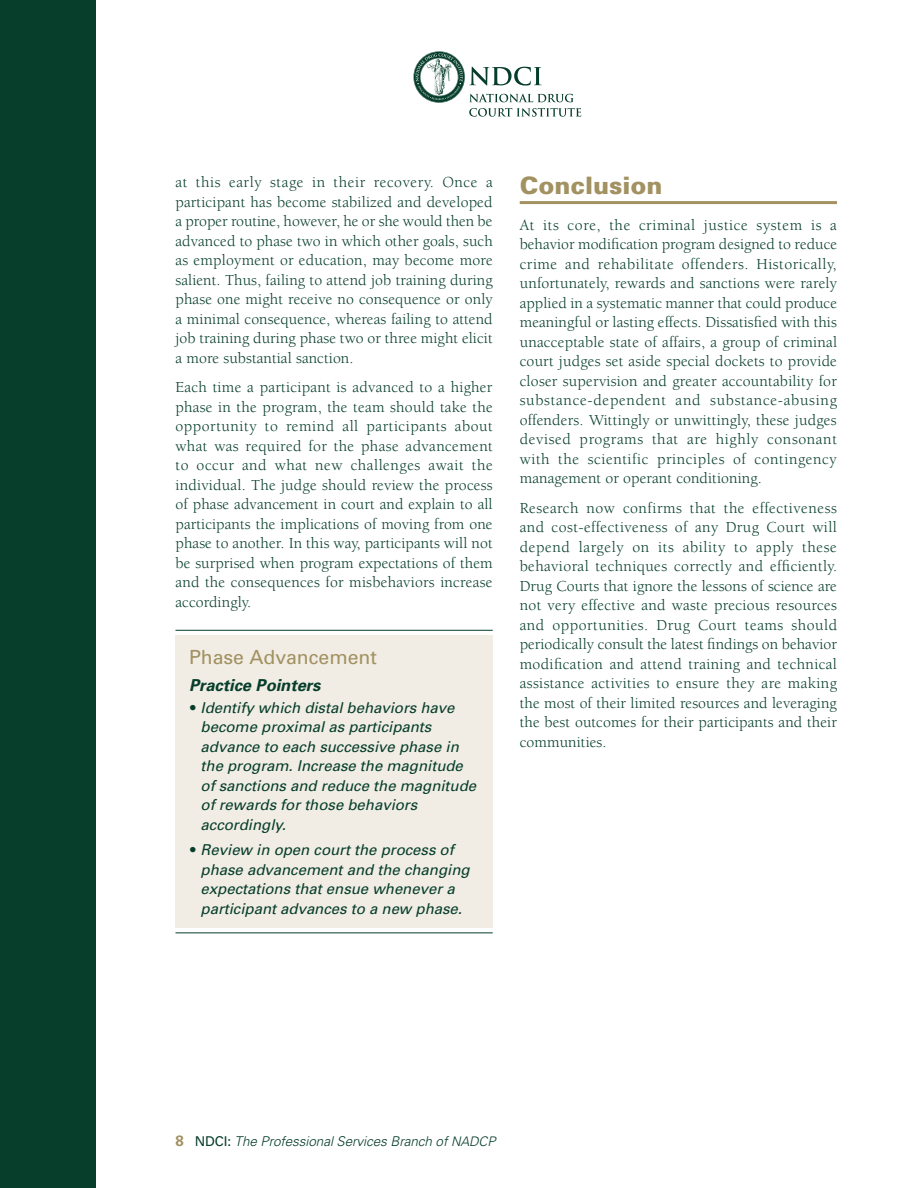
<style>
.page{position:relative;width:918px;height:1188px;background:#fff}
.page>*{position:absolute;margin:0;border:0;box-sizing:border-box;transform-origin:0 0}
.Head{font:900 24px "Univers";color:#a29161}
.Call_Out{font:19.5px "Univers";color:#a29161}
.Call_Out-2{font:italic 700 16.5px "Univers";color:#073e2b}
.Body_Copy{font:15.75px/19.5px "Berkeley";letter-spacing:.005em;color:#073e2b;text-align:justify}
.Call_Out-3{font:italic 15px/19.5px "Univers";color:#073e2b}
.opening_para{font:italic 300 13.5px "Univers";letter-spacing:-.005em;color:#073e2b}
.s1{font-weight:900;font-style:normal}
.s2{font-weight:700;font-style:normal;font-size:15px;color:#a29161}
.s3{font-weight:400;font-style:normal}
.s4{font-size:13.2px}
</style>
<div class="page">
<svg style="left:413px;top:51px;width:168px;height:66px"></svg>
<div style="left:0;top:0;width:96px;height:1188px;background:#073e2b"></div>
<hr style="left:520px;top:201px;width:317px;height:3px;background:#a29161">
<div style="left:176px;top:635px;width:317px;height:293px;background:#f1ede5"></div>
<hr style="left:176px;top:630px;width:317px;height:1px;background:#073e2b">
<hr style="left:176px;top:932px;width:317px;height:1px;background:#073e2b">
<p class="Body_Copy" style="left:176px;top:173px;width:319px">at this early stage in their recovery. Once a participant has become stabilized and developed a proper routine, however, he or she would then be advanced to phase two in which other goals, such as employment or education, may become more salient. Thus, failing to attend job training during phase one might receive no consequence or only a minimal consequence, whereas failing to attend job training during phase two or three might elicit a more substantial sanction.</p>
<p class="Body_Copy" style="left:176px;top:378px;width:319px">Each time a participant is advanced to a higher phase in the program, the team should take the opportunity to remind all participants about what was required for the phase advancement to occur and what new challenges await the individual. The judge should review the process of phase advancement in court and explain to all participants the implications of moving from one phase to another. In this way, participants will not be surprised when program expectations of them and the consequences for misbehaviors increase accordingly.</p>
<p class="Call_Out" style="left:189px;top:645px;width:189px">Phase Advancement</p>
<p class="Call_Out-2" style="left:189px;top:674px;width:133px">Practice Pointers</p>
<p class="Call_Out-3" style="left:201px;top:698px;width:277px;text-indent:-12px"><span class="s1">•</span> Identify which distal behaviors have become proximal as participants advance to each successive phase in the program. Increase the magnitude of sanctions and reduce the magnitude of rewards for those behaviors accordingly.</p>
<p class="Call_Out-3" style="left:201px;top:840px;width:271px;text-indent:-12px"><span class="s1">•</span> Review in open court the process of phase advancement and the changing expectations that ensue whenever a participant advances to a new phase.</p>
<p class="Head" style="left:520px;top:171px;width:144px">Conclusion</p>
<p class="Body_Copy" style="left:520px;top:215px;width:319px">At its core, the criminal justice system is a behavior modification program designed to reduce crime and rehabilitate offenders. Historically, unfortunately, rewards and sanctions were rarely applied in a systematic manner that could produce meaningful or lasting effects. Dissatisfied with this unacceptable state of affairs, a group of criminal court judges set aside special dockets to provide closer supervision and greater accountability for substance-dependent and substance-abusing offenders. Wittingly or unwittingly, these judges devised programs that are highly consonant with the scientific principles of contingency management or operant conditioning.</p>
<p class="Body_Copy" style="left:520px;top:498px;width:319px">Research now confirms that the effectiveness and cost-effectiveness of any Drug Court will depend largely on its ability to apply these behavioral techniques correctly and efficiently.<br>Drug Courts that ignore the lessons of science are not very effective and waste precious resources and opportunities. Drug Court teams should periodically consult the latest findings on behavior modification and attend training and technical assistance activities to ensure they are making the most of their limited resources and leveraging the best outcomes for their participants and their communities.</p>
<p class="opening_para" style="left:176px;top:1133px;width:321px"><span class="s2">8</span> <span class="s3">NDCI:</span> The Professional Services Branch of <span class="s4">NADCP</span></p>
</div>
